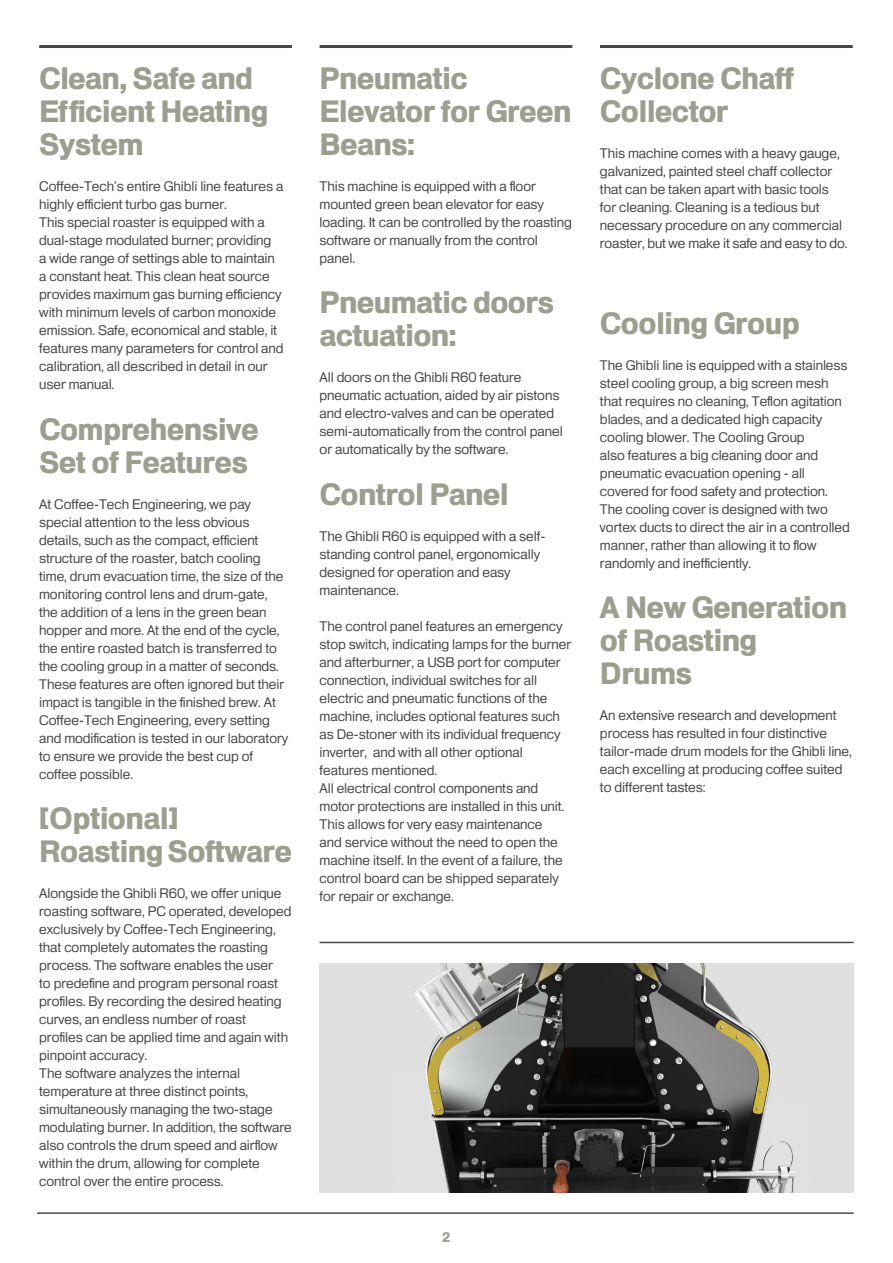
<style>
.page{position:relative;width:893px;height:1263px;background:#fff}
.page>*{position:absolute;margin:0;border:0;box-sizing:border-box;transform-origin:0 0}
.t1{font:900 30px/33px "Heldustry FT";letter-spacing:-.02em;color:#9d9d90}
.t2{font:13.5px/18px "Heldustry FT";color:#474847}
.t3{font:900 13.5px "Heldustry FT";color:#9d9d90}
</style>
<div class="page">
<hr style="left:39px;top:45px;width:253px;height:3px;background:#474847">
<hr style="left:37px;top:1212px;width:817px;height:2px;background:#474847">
<hr style="left:320px;top:942px;width:534px;height:1px;background:#474847">
<hr style="left:600px;top:45px;width:253px;height:3px;background:#474847">
<hr style="left:320px;top:45px;width:252px;height:3px;background:#474847">
<div style="left:320px;top:963px;width:534px;height:229px;background:#e0e0e0"></div>
<img style="left:413px;top:963px;width:382px;height:229px">
<h1 class="t1" style="left:39px;top:64px;width:231px">Clean, Safe and<br>Ef昀椀cient Heating<br>System</h1>
<p class="t2" style="left:39px;top:178px;width:246px">Coffee-Tech’s entire Ghibli line features a highly ef昀椀cient turbo gas burner.<br>This special roaster is equipped with a dual-stage modulated burner; providing<br>a wide range of settings able to maintain a constant heat. This clean heat source provides maximum gas burning ef昀椀ciency with minimum levels of carbon monoxide emission. Safe, economical and stable, it features many parameters for control and calibration, all described in detail in our user manual.</p>
<h1 class="t1" style="left:39px;top:415px;width:221px">Comprehensive<br>Set of Features</h1>
<p class="t2" style="left:39px;top:496px;width:251px">At Coffee-Tech Engineering, we pay special attention to the less obvious details, such as the compact, ef昀椀cient structure of the roaster, batch cooling time, drum evacuation time, the size of the monitoring control lens and drum-gate, the addition of a lens in the green bean hopper and more. At the end of the cycle, the entire roasted batch is transferred to the cooling group in a matter of seconds.<br>These features are often ignored but their impact is tangible in the 昀椀nished brew. At Coffee-Tech Engineering, every setting and modi昀椀cation is tested in our laboratory to ensure we provide the best cup of coffee possible.</p>
<h1 class="t1" style="left:39px;top:805px;width:254px">[Optional]<br>Roasting Software</h1>
<p class="t2" style="left:39px;top:885px;width:254px">Alongside the Ghibli R60, we offer unique roasting software, PC operated, developed exclusively by Coffee-Tech Engineering, that completely automates the roasting process. The software enables the user<br>to prede昀椀ne and program personal roast pro昀椀les. By recording the desired heating curves, an endless number of roast<br>pro昀椀les can be applied time and again with pinpoint accuracy.<br>The software analyzes the internal temperature at three distinct points, simultaneously managing the two-stage modulating burner. In addition, the software also controls the drum speed and air昀氀ow within the drum, allowing for complete control over the entire process.</p>
<h1 class="t1" style="left:320px;top:64px;width:254px">Pneumatic<br>Elevator for Green<br>Beans:</h1>
<p class="t2" style="left:320px;top:177px;width:254px">This machine is equipped with a 昀氀oor mounted green bean elevator for easy loading. It can be controlled by the roasting software or manually from the control panel.</p>
<h1 class="t1" style="left:320px;top:289px;width:236px">Pneumatic doors actuation:</h1>
<p class="t2" style="left:320px;top:369px;width:245px">All doors on the Ghibli R60 feature pneumatic actuation, aided by air pistons and electro-valves and can be operated semi-automatically from the control panel or automatically by the software.</p>
<h1 class="t1" style="left:320px;top:481px;width:191px">Control Panel</h1>
<p class="t2" style="left:320px;top:528px;width:227px">The Ghibli R60 is equipped with a self&shy;standing control panel, ergonomically designed for operation and easy maintenance.</p>
<p class="t2" style="left:320px;top:618px;width:253px">The control panel features an emergency stop switch, indicating lamps for the burner and afterburner, a USB port for computer connection, individual switches for all electric and pneumatic functions of the machine, includes optional features such as De-stoner with its individual frequency inverter, and with all other optional features mentioned.<br>All electrical control components and motor protections are installed in this unit.<br>This allows for very easy maintenance<br>and service without the need to open the machine itself. In the event of a failure, the control board can be shipped separately for repair or exchange.</p>
<p class="t3" style="left:442px;top:1232px;width:10px">2</p>
<h1 class="t1" style="left:600px;top:64px;width:196px">Cyclone Chaff<br>Collector</h1>
<p class="t2" style="left:600px;top:145px;width:249px">This machine comes with a heavy gauge, galvanized, painted steel chaff collector that can be taken apart with basic tools for cleaning. Cleaning is a tedious but necessary procedure on any commercial roaster, but we make it safe and easy to do.</p>
<h1 class="t1" style="left:600px;top:309px;width:201px">Cooling Group</h1>
<p class="t2" style="left:600px;top:356px;width:251px">The Ghibli line is equipped with a stainless steel cooling group, a big screen mesh that requires no cleaning, Te昀氀on agitation blades, and a dedicated high capacity cooling blower. The Cooling Group<br>also features a big cleaning door and pneumatic evacuation opening - all covered for food safety and protection.<br>The cooling cover is designed with two vortex ducts to direct the air in a controlled manner, rather than allowing it to 昀氀ow randomly and inef昀椀ciently.</p>
<h1 class="t1" style="left:600px;top:593px;width:249px">A New Generation of Roasting<br>Drums</h1>
<p class="t2" style="left:600px;top:706px;width:253px">An extensive research and development process has resulted in four distinctive tailor-made drum models for the Ghibli line, each excelling at producing coffee suited to different tastes:</p>
</div>
